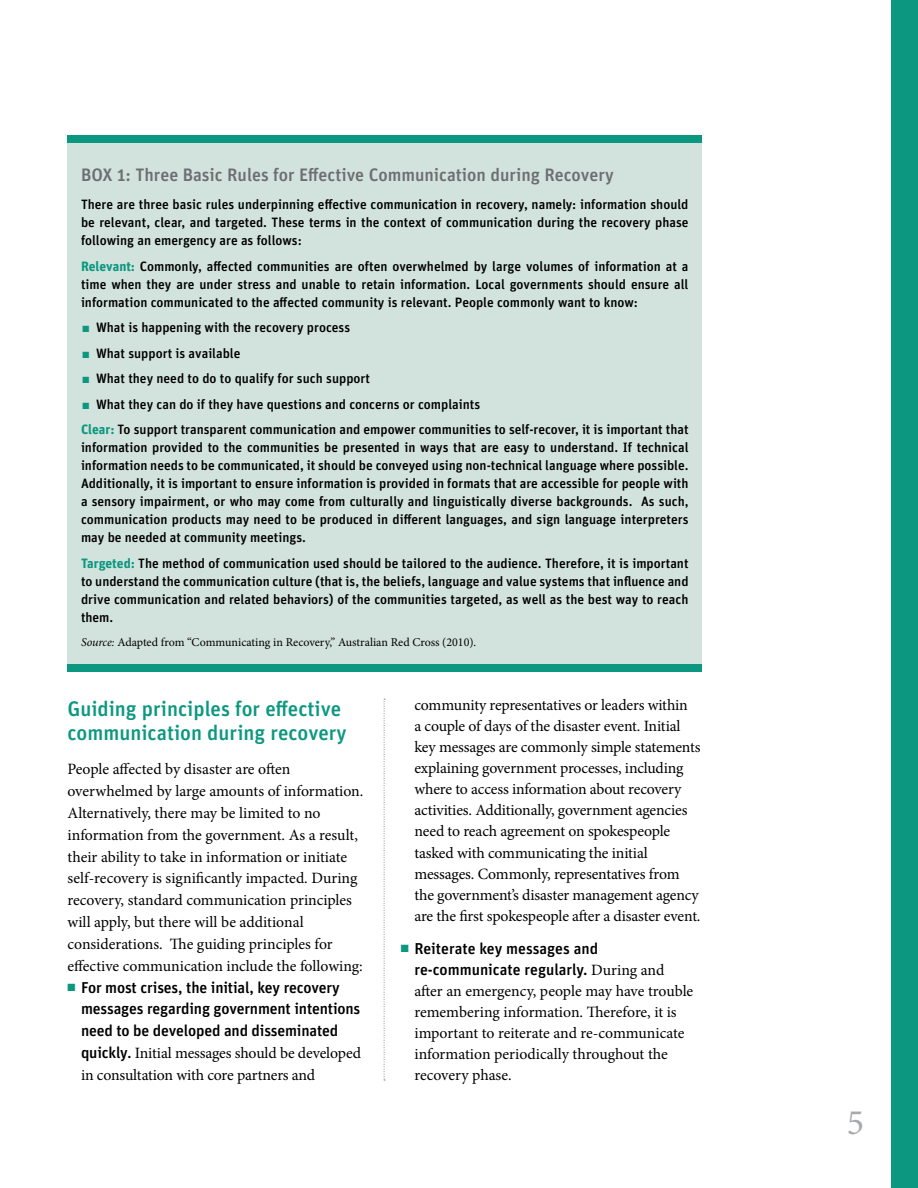
<style>
.page{position:relative;width:918px;height:1188px;background:#fff}
.page>*{position:absolute;margin:0;border:0;box-sizing:border-box;transform-origin:0 0}
.t1{font:36px "Minion Pro";color:#a7a9ac}
.t2{font:500 21px/24.9px "Unit";color:#0c9880}
.t3{font:500 18px "Unit";color:#6d6e71}
.t4{font:15.75px/21px "Minion Pro";letter-spacing:-.01em;color:#000}
.t5{font:500 15.75px/21.9px "Unit";letter-spacing:-.01em;color:#000}
.t6{font:500 13.5px/18px "Unit";color:#000;text-align:justify}
.t7{font:12px "Minion Pro";color:#000}
.s1{font-weight:700;color:#0c9880}
.s2{color:#0c9880}
.s3{font-style:italic}
.s4{font-family:"Unit";font-weight:500}
.s5{font-weight:700}
.s6{font-family:"Minion Pro";font-weight:400}
</style>
<div class="page">
<svg style="left:384px;top:699px;width:1px;height:382px"></svg>
<div style="left:68px;top:143px;width:634px;height:525px;background:#d2e2dc"></div>
<div style="left:68px;top:135px;width:634px;height:8px;background:#0c9880"></div>
<div style="left:68px;top:664px;width:634px;height:8px;background:#0c9880"></div>
<div style="left:891px;top:0;width:27px;height:1188px;background:#0c9880"></div>
<h3 class="t3" style="left:81px;top:163px;width:534px">BOX 1: Three Basic Rules for Effective Communication during Recovery</h3>
<p class="t6" style="left:81px;top:195px;width:609px">There are three basic rules underpinning effective communication in recovery, namely: information should be relevant, clear, and targeted. These terms in the context of communication during the recovery phase following an emergency are as follows:</p>
<p class="t6" style="left:81px;top:257px;width:609px"><span class="s1">Relevant:</span> Commonly, affected communities are often overwhelmed by large volumes of information at a time when they are under stress and unable to retain information. Local governments should ensure all information communicated to the affected community is relevant. People commonly want to know:</p>
<p class="t6" style="left:82px;top:318px;width:269px"><span class="s2">■</span> What is happening with the recovery process</p>
<p class="t6" style="left:82px;top:344px;width:159px"><span class="s2">■</span> What support is available</p>
<p class="t6" style="left:82px;top:369px;width:289px"><span class="s2">■</span> What they need to do to qualify for such support</p>
<p class="t6" style="left:81px;top:391px;width:609px;line-height:25.5px"><span class="s2">■</span> What they can do if they have questions and concerns or complaints<br><span class="s1">Clear:</span> To support transparent communication and empower communities to self-recover, it is important that</p>
<p class="t6" style="left:81px;top:438px;width:609px">information provided to the communities be presented in ways that are easy to understand. If technical information needs to be communicated, it should be conveyed using non-technical language where possible.<br>Additionally, it is important to ensure information is provided in formats that are accessible for people with a sensory impairment, or who may come from culturally and linguistically diverse backgrounds. As such, communication products may need to be produced in different languages, and sign language interpreters may be needed at community meetings.</p>
<p class="t6" style="left:81px;top:554px;width:609px"><span class="s1">Targeted:</span> The method of communication used should be tailored to the audience. Therefore, it is important to understand the communication culture (that is, the beliefs, language and value systems that influence and drive communication and related behaviors) of the communities targeted, as well as the best way to reach them.</p>
<p class="t7" style="left:81px;top:634px;width:397px"><span class="s3">Source:</span> Adapted from “Communicating in Recovery,” Australian Red Cross (2010).</p>
<h2 class="t2" style="left:68px;top:695px;width:281px">Guiding principles for effective communication during recovery</h2>
<p class="t4" style="left:68px;top:758px;width:298px;line-height:21.9px">People affected by disaster are often overwhelmed by large amounts of information.<br>Alternatively, there may be limited to no information from the government. As a result, their ability to take in information or initiate self-recovery is significantly impacted. During recovery, standard communication principles will apply, but there will be additional considerations. The guiding principles for effective communication include the following:</p>
<p class="t5" style="left:81px;top:976px;width:281px;text-indent:-13px"><span class="s2">■</span> For most crises, the initial, key recovery messages regarding government intentions need to be developed and disseminated</p>
<p class="t4" style="left:81px;top:1042px;width:281px;line-height:21.9px"><span class="s4">quickly</span><span class="s5">.</span> Initial messages should be developed in consultation with core partners and</p>
<p class="t4" style="left:414px;top:695px;width:288px">community representatives or leaders within<br>a couple of days of the disaster event. Initial key messages are commonly simple statements explaining government processes, including where to access information about recovery activities. Additionally, government agencies need to reach agreement on spokespeople tasked with communicating the initial messages. Commonly, representatives from the government’s disaster management agency are the first spokespeople after a disaster event.</p>
<p class="t5" style="left:414px;top:937px;width:251px;line-height:21px;text-indent:-13px"><span class="s2">■</span> Reiterate key messages and re-communicate regularly. <span class="s6">During and</span></p>
<p class="t4" style="left:414px;top:980px;width:280px">after an emergency, people may have trouble remembering information. Therefore, it is important to reiterate and re-communicate information periodically throughout the recovery phase.</p>
<h1 class="t1" style="left:847px;top:1098px;width:19px">5</h1>
</div>
